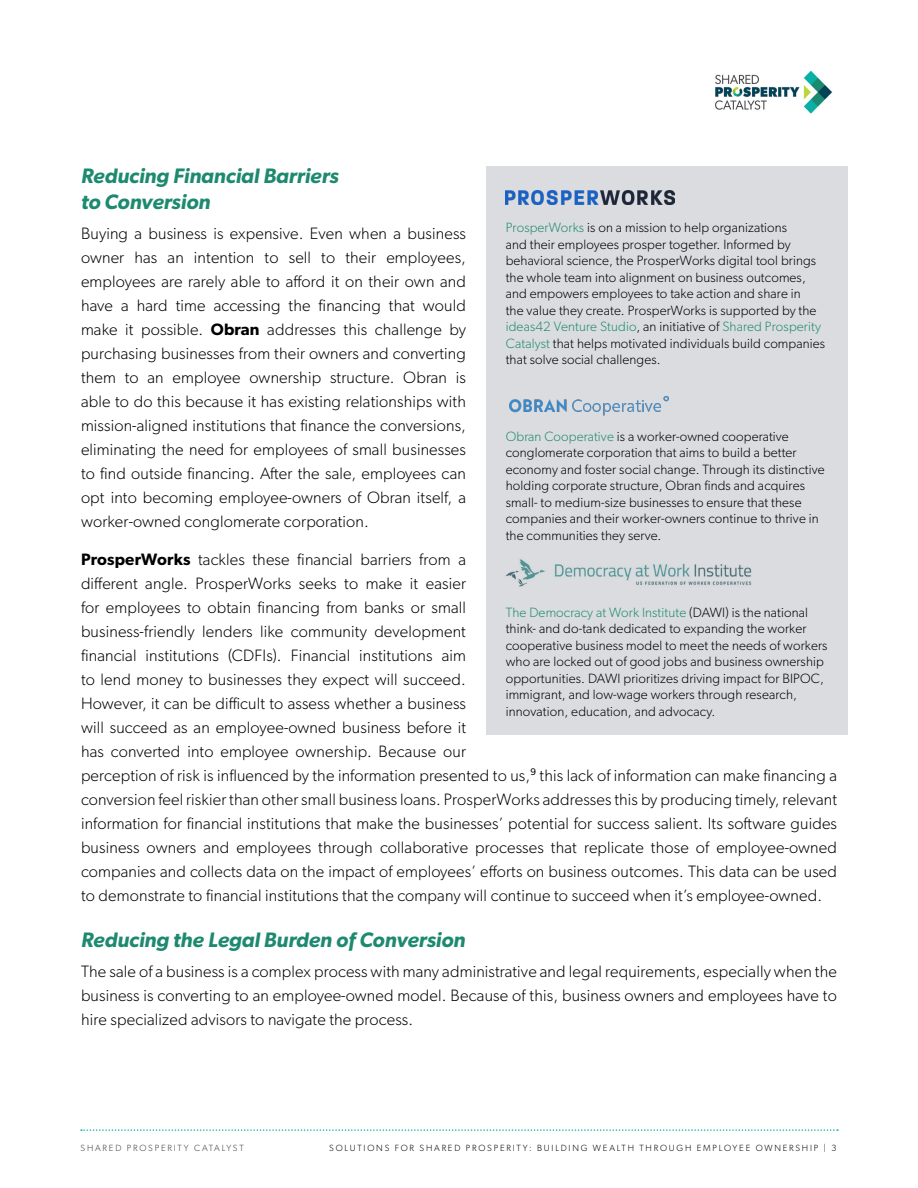
<style>
.page{position:relative;width:918px;height:1188px;background:#fff}
.page>*{position:absolute;margin:0;border:0;box-sizing:border-box;transform-origin:0 0}
.t1{font:italic 600 21px/25.5px "Gibson";color:#1d8a70}
.t2{font:300 16.5px/24px "Gibson";letter-spacing:.01em;color:#000;text-align:justify}
.t3{font:300 13.5px/16.5px "Gibson";letter-spacing:.01em;color:#000}
.t4{font:300 9px "Gibson";letter-spacing:.2em;color:#000}
.t5{font:300 9px "Gibson";letter-spacing:.2em;color:#3c3e3e}
.s1{font-weight:600}
.s2{color:#208a70}
</style>
<div class="page">
<img style="left:715px;top:70px;width:117px;height:44px">
<svg style="left:81px;top:1129px;width:757px;height:2px"></svg>
<div style="left:486px;top:166px;width:362px;height:569px;background:#dadce0"></div>
<img style="left:506px;top:191px;width:168px;height:13px">
<img style="left:509px;top:396px;width:160px;height:20px">
<img style="left:506px;top:559px;width:246px;height:28px">
<p class="t1" style="left:81px;top:163px;width:259px">Reducing Financial Barriers to Conversion</p>
<p class="t2" style="left:81px;top:221px;width:387px">Buying a business is expensive. Even when a business owner has an intention to sell to their employees, employees are rarely able to afford it on their own and have a hard time accessing the financing that would make it possible. <span class="s1">Obran</span> addresses this challenge by purchasing businesses from their owners and converting them to an employee ownership structure. Obran is able to do this because it has existing relationships with mission-aligned institutions that finance the conversions, eliminating the need for employees of small businesses to find outside financing. After the sale, employees can opt into becoming employee-owners of Obran itself, a worker-owned conglomerate corporation.</p>
<p class="t2" style="left:81px;top:547px;width:758px;text-align:left"><span class="s1">ProsperWorks</span> tackles these financial barriers from a<br>different angle. ProsperWorks seeks to make it easier<br>for employees to obtain financing from banks or small<br>business-friendly lenders like community development<br>financial institutions (CDFIs). Financial institutions aim<br>to lend money to businesses they expect will succeed.<br>However, it can be difficult to assess whether a business<br>will succeed as an employee-owned business before it<br>has converted into employee ownership. Because our<br>perception of risk is influenced by the information presented to us,<sup>9</sup> this lack of information can make financing a conversion feel riskier than other small business loans. ProsperWorks addresses this by producing timely, relevant information for financial institutions that make the businesses’ potential for success salient. Its software guides business owners and employees through collaborative processes that replicate those of employee-owned companies and collects data on the impact of employees’ efforts on business outcomes. This data can be used to demonstrate to financial institutions that the company will continue to succeed when it’s employee-owned.</p>
<p class="t1" style="left:81px;top:926px;width:386px">Reducing the Legal Burden of Conversion</p>
<p class="t2" style="left:81px;top:959px;width:757px">The sale of a business is a complex process with many administrative and legal requirements, especially when the business is converting to an employee-owned model. Because of this, business owners and employees have to hire specialized advisors to navigate the process.</p>
<p class="t3" style="left:506px;top:219px;width:321px"><span class="s2">ProsperWorks</span> is on a mission to help organizations<br>and their employees prosper together. Informed by behavioral science, the ProsperWorks digital tool brings the whole team into alignment on business outcomes, and empowers employees to take action and share in<br>the value they create. ProsperWorks is supported by the <span class="s2">ideas42 Venture Studio</span>, an initiative of <span class="s2">Shared Prosperity Catalyst</span> that helps motivated individuals build companies that solve social challenges.</p>
<p class="t3" style="left:506px;top:428px;width:320px"><span class="s2">Obran Cooperative</span> is a worker-owned cooperative conglomerate corporation that aims to build a better economy and foster social change. Through its distinctive holding corporate structure, Obran finds and acquires small- to medium-size businesses to ensure that these companies and their worker-owners continue to thrive in the communities they serve.</p>
<p class="t3" style="left:506px;top:604px;width:323px"><span class="s2">The Democracy at Work Institute</span> (DAWI) is the national think- and do-tank dedicated to expanding the worker cooperative business model to meet the needs of workers who are locked out of good jobs and business ownership opportunities. DAWI prioritizes driving impact for BIPOC, immigrant, and low-wage workers through research, innovation, education, and advocacy.</p>
<p class="t5" style="left:81px;top:1142px;width:165px">SHARED PROSPERITY CATALYST</p>
<p class="t4" style="left:329px;top:1142px;width:509px">SOLUTIONS FOR SHARED PROSPERITY: BUILDING WEALTH THROUGH EMPLOYEE OWNERSHIP | 3</p>
</div>
